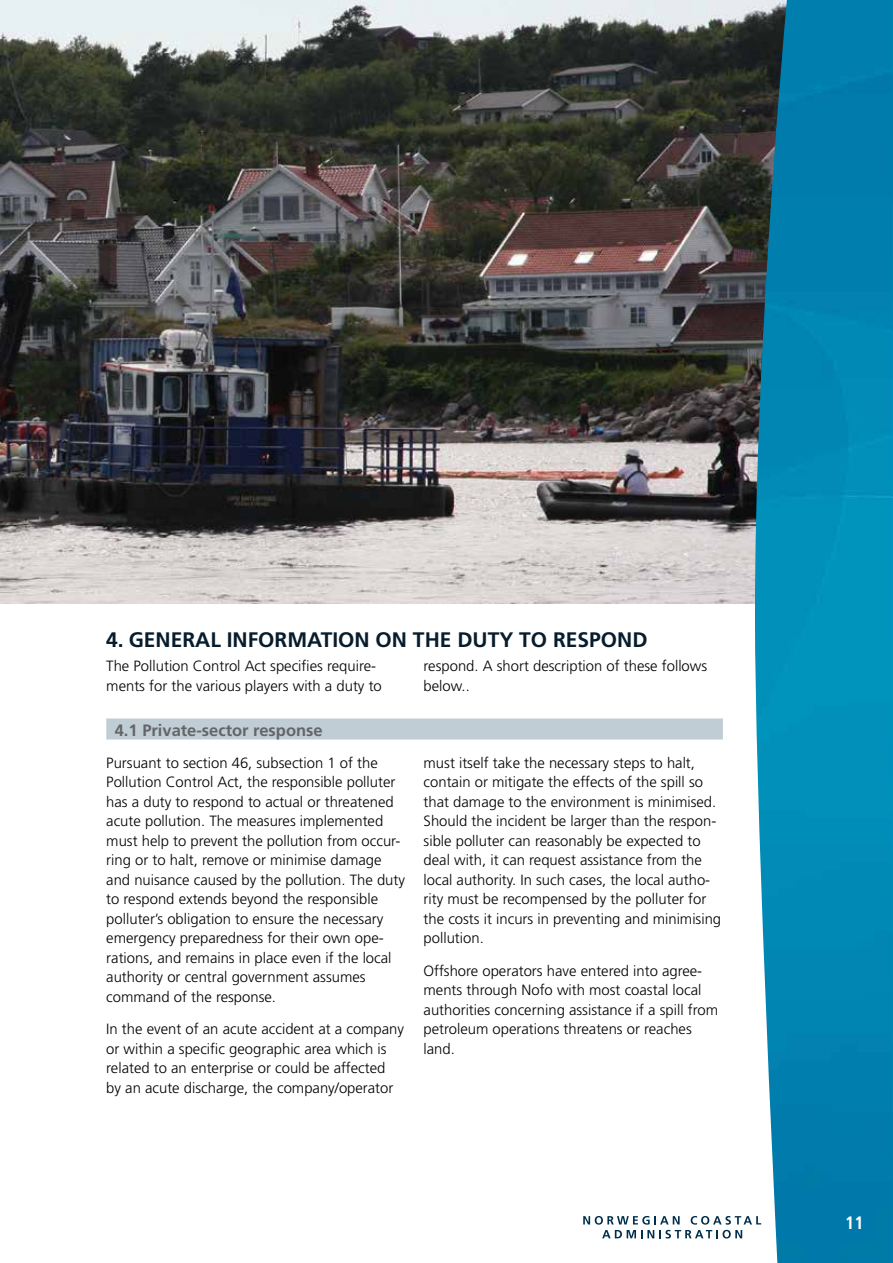
<style>
.page{position:relative;width:893px;height:1263px;background:#fff}
.page>*{position:absolute;margin:0;border:0;box-sizing:border-box;transform-origin:0 0}
.t1{font:700 21px "Frutiger";color:#071c2c}
.t2{font:700 condensed 18px "Frutiger";color:#fff}
.t3{font:700 16.5px "Frutiger";color:#646569}
.t4{font:300 14.85px/19.5px "Frutiger";color:#000}
</style>
<div class="page">
<svg style="left:583px;top:1216px;width:97px;height:8px"></svg>
<svg style="left:691px;top:1216px;width:61px;height:8px"></svg>
<svg style="left:602px;top:1230px;width:140px;height:8px"></svg>
<img style="left:0;top:0;width:755px;height:604px">
<img style="left:755px;top:0;width:138px;height:1263px">
<div style="left:106px;top:718px;width:617px;height:21px;background:#c0cdd5"></div>
<h1 class="t1" style="left:106px;top:628px;width:543px">4. GENERAL INFORMATION ON THE DUTY TO RESPOND</h1>
<p class="t4" style="left:106px;top:656px;width:277px">The Pollution Control Act specifies require&shy;ments for the various players with a duty to</p>
<p class="t4" style="left:424px;top:656px;width:285px">respond. A short description of these follows below..</p>
<p class="t3" style="left:115px;top:720px;width:209px">4.1 Private-sector response</p>
<p class="t4" style="left:106px;top:753px;width:300px">Pursuant to section 46, subsection 1 of the Pollution Control Act, the responsible polluter has a duty to respond to actual or threatened acute pollution. The measures implemented must help to prevent the pollution from occur&shy;ring or to halt, remove or minimise damage and nuisance caused by the pollution. The duty to respond extends beyond the responsible polluter’s obligation to ensure the necessary emergency preparedness for their own ope&shy;rations, and remains in place even if the local authority or central government assumes command of the response.</p>
<p class="t4" style="left:106px;top:1019px;width:299px">In the event of an acute accident at a company or within a specific geographic area which is related to an enterprise or could be affected<br>by an acute discharge, the company/operator</p>
<p class="t4" style="left:424px;top:753px;width:299px">must itself take the necessary steps to halt, contain or mitigate the effects of the spill so that damage to the environment is minimised.<br>Should the incident be larger than the respon&shy;sible polluter can reasonably be expected to deal with, it can request assistance from the local authority. In such cases, the local autho&shy;rity must be recompensed by the polluter for the costs it incurs in preventing and minimising pollution.</p>
<p class="t4" style="left:424px;top:961px;width:296px">Offshore operators have entered into agree&shy;ments through Nofo with most coastal local authorities concerning assistance if a spill from petroleum operations threatens or reaches land.</p>
<p class="t2" style="left:845px;top:1212px;width:20px">11</p>
</div>
